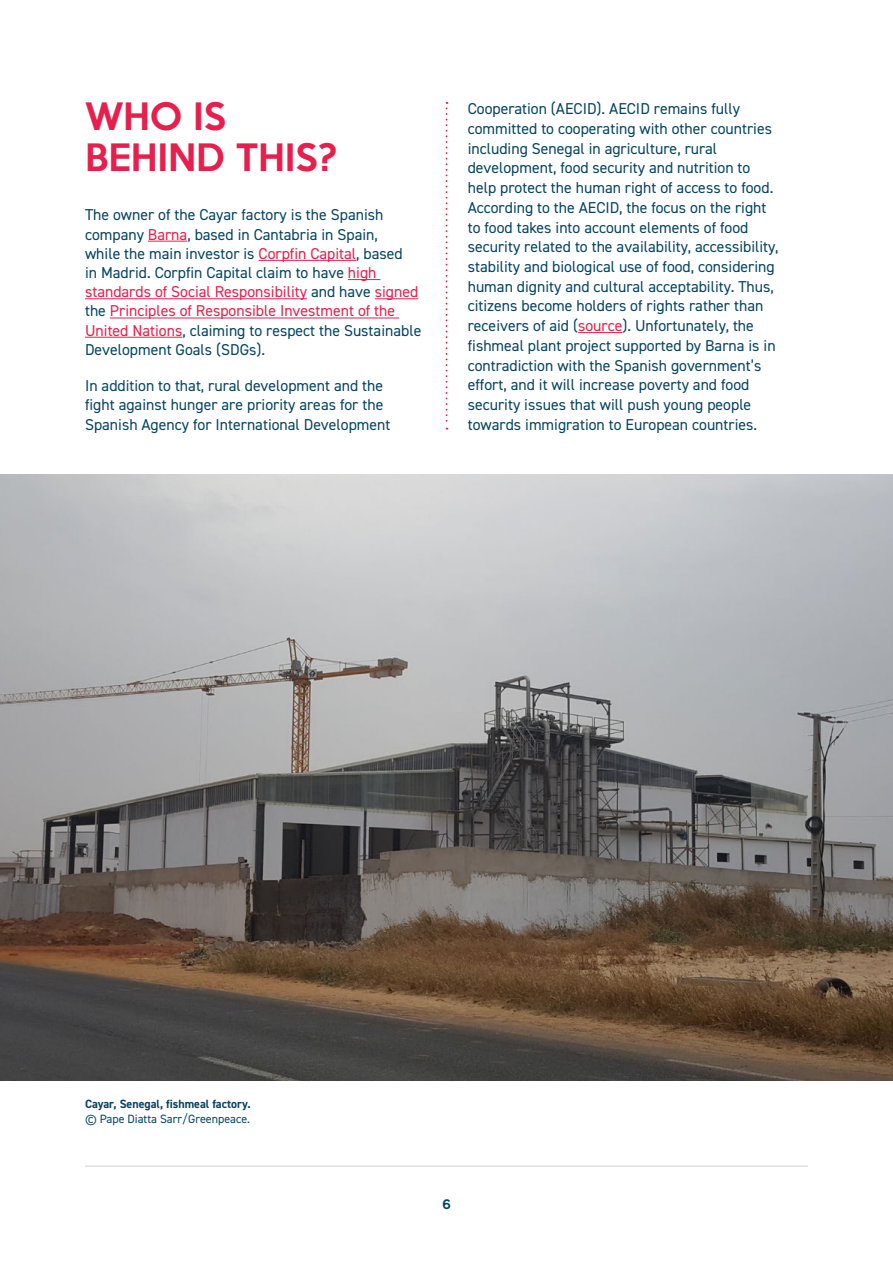
<style>
.page{position:relative;width:893px;height:1263px;background:#fff}
.page>*{position:absolute;margin:0;border:0;box-sizing:border-box;transform-origin:0 0}
.t1{font:500 34.5px/41.7px "Keep Calm";color:#e61f4c}
.t2{font:15.75px/19.6px "DIN2014";color:#064461}
.t3{font:700 12px "DIN2014";color:#064461}
.t4{font:12px "DIN2014";color:#064461}
.t5{font:500 12px "Keep Calm";color:#064461}
.s1{color:#e61f4c}
</style>
<div class="page">
<hr style="left:85px;top:1166px;width:723px;height:1px;background:#c8cdd0">
<hr style="left:148px;top:241px;width:39px;height:1px;background:#e61f4c">
<hr style="left:259px;top:260px;width:97px;height:1px;background:#e61f4c">
<hr style="left:348px;top:279px;width:32px;height:1px;background:#e61f4c">
<hr style="left:85px;top:298px;width:222px;height:1px;background:#e61f4c">
<hr style="left:375px;top:298px;width:43px;height:1px;background:#e61f4c">
<hr style="left:110px;top:318px;width:289px;height:1px;background:#e61f4c">
<hr style="left:85px;top:337px;width:97px;height:1px;background:#e61f4c">
<svg style="left:446px;top:102px;width:1px;height:327px"></svg>
<img style="left:0;top:474px;width:893px;height:606px">
<hr style="left:578px;top:332px;width:44px;height:1px;background:#e61f4c">
<h1 class="t1" style="left:85px;top:92px;width:254px">WHO IS<br>BEHIND THIS?</h1>
<p class="t2" style="left:85px;top:205px;width:338px;line-height:19.2px">The owner of the Cayar factory is the Spanish company <span class="s1">Barna</span>, based in Cantabria in Spain,<br>while the main investor is <span class="s1">Corpfin Capital</span>, based<br>in Madrid. Corpfin Capital claim to have <span class="s1">high standards of Social Responsibility</span> and have <span class="s1">signed </span>the <span class="s1">Principles of Responsible Investment of the United Nations</span>, claiming to respect the Sustainable Development Goals (SDGs).</p>
<p class="t2" style="left:85px;top:376px;width:307px;line-height:19.2px">In addition to that, rural development and the fight against hunger are priority areas for the<br>Spanish Agency for International Development</p>
<p class="t2" style="left:468px;top:99px;width:312px">Cooperation (AECID). AECID remains fully committed to cooperating with other countries including Senegal in agriculture, rural development, food security and nutrition to help protect the human right of access to food.<br>According to the AECID, the focus on the right to food takes into account elements of food security related to the availability, accessibility, stability and biological use of food, considering human dignity and cultural acceptability. Thus, citizens become holders of rights rather than receivers of aid (<span class="s1">source</span>). Unfortunately, the fishmeal plant project supported by Barna is in contradiction with the Spanish government’s effort, and it will increase poverty and food security issues that will push young people towards immigration to European countries.</p>
<p class="t3" style="left:85px;top:1096px;width:167px">Cayar, Senegal, fishmeal factory.</p>
<p class="t4" style="left:85px;top:1111px;width:167px">© Pape Diatta Sarr/Greenpeace.</p>
<p class="t5" style="left:442px;top:1194px;width:10px">6</p>
</div>
